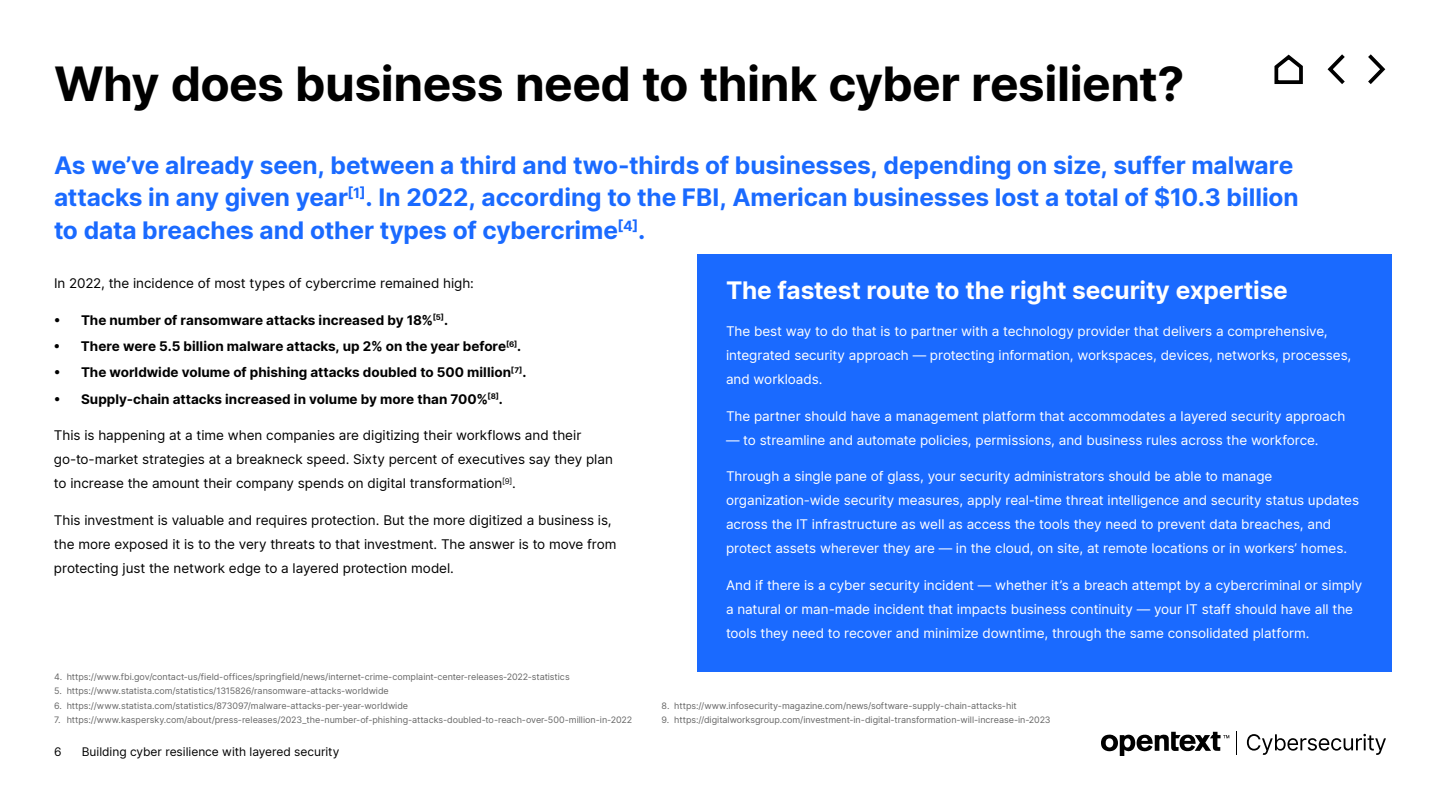
<style>
.page{position:relative;width:1440px;height:810px;background:#fff}
.page>*{position:absolute;margin:0;border:0;box-sizing:border-box;transform-origin:0 0}
.t1{font:700 48px "Inter";letter-spacing:-.015em;color:#000}
.t2{font:700 24.45px/32.6px "Inter";letter-spacing:-.005em;color:#1a6aff}
.t3{font:700 24.45px "Inter";letter-spacing:-.005em;color:#fff}
.t4{font:13.5px/24px "Inter";letter-spacing:-.005em;color:#fff}
.t5{font:13.5px/24px "Inter";letter-spacing:-.005em;color:#000}
.t6{font:700 13.5px "Inter";color:#000}
.t7{font:12px "Inter";letter-spacing:-.005em;color:#000}
.t8{font:9px "Inter";letter-spacing:-.005em;color:#666}
</style>
<div class="page">
<svg style="left:1101px;top:732px;width:128px;height:24px"></svg>
<svg style="left:1247px;top:734px;width:139px;height:21px"></svg>
<svg style="left:1236px;top:732px;width:1px;height:23px"></svg>
<div style="left:698px;top:254px;width:694px;height:417px;background:#1a6aff"></div>
<svg style="left:1274px;top:54px;width:29px;height:30px"></svg>
<svg style="left:1368px;top:54px;width:18px;height:30px"></svg>
<svg style="left:1327px;top:54px;width:18px;height:30px"></svg>
<h1 class="t1" style="left:54px;top:48px;width:1132px">Why does business need to think cyber resilient?</h1>
<p class="t2" style="left:54px;top:148px;width:1246px">As we’ve already seen, between a third and two-thirds of businesses, depending on size, suffer malware attacks in any given year<sup>[1]</sup>. In 2022, according to the FBI, American businesses lost a total of $10.3 billion to data breaches and other types of cybercrime<sup>[4]</sup>.</p>
<p class="t5" style="left:54px;top:271px;width:421px">In 2022, the incidence of most types of cybercrime remained high:</p>
<p class="t6" style="left:54px;top:310px;width:396px">• The number of ransomware attacks increased by 18%<sup>[5]</sup>.</p>
<p class="t6" style="left:54px;top:336px;width:469px">• There were 5.5 billion malware attacks, up 2% on the year before<sup>[6]</sup>.</p>
<p class="t6" style="left:54px;top:363px;width:474px">• The worldwide volume of phishing attacks doubled to 500 million<sup>[7]</sup>.</p>
<p class="t6" style="left:54px;top:389px;width:450px">• Supply-chain attacks increased in volume by more than 700%<sup>[8]</sup>.</p>
<p class="t5" style="left:54px;top:423px;width:560px">This is happening at a time when companies are digitizing their workflows and their go-to-market strategies at a breakneck speed. Sixty percent of executives say they plan to increase the amount their company spends on digital transformation<sup>[9]</sup>.</p>
<p class="t5" style="left:54px;top:508px;width:564px">This investment is valuable and requires protection. But the more digitized a business is, the more exposed it is to the very threats to that investment. The answer is to move from protecting just the network edge to a layered protection model.</p>
<p class="t8" style="left:54px;top:671px;width:517px">4. https://www.fbi.gov/contact-us/field-offices/springfield/news/internet-crime-complaint-center-releases-2022-statistics</p>
<p class="t8" style="left:54px;top:685px;width:336px">5. https://www.statista.com/statistics/1315826/ransomware-attacks-worldwide</p>
<p class="t8" style="left:54px;top:699px;width:356px">6. https://www.statista.com/statistics/873097/malware-attacks-per-year-worldwide</p>
<p class="t8" style="left:54px;top:713px;width:580px">7. https://www.kaspersky.com/about/press-releases/2023_the-number-of-phishing-attacks-doubled-to-reach-over-500-million-in-2022</p>
<p class="t7" style="left:54px;top:743px;width:9px">6</p>
<p class="t7" style="left:82px;top:743px;width:259px">Building cyber resilience with layered security</p>
<h2 class="t3" style="left:726px;top:272px;width:563px">The fastest route to the right security expertise</h2>
<p class="t4" style="left:726px;top:319px;width:627px">The best way to do that is to partner with a technology provider that delivers a comprehensive, integrated security approach — protecting information, workspaces, devices, networks, processes, and workloads.</p>
<p class="t4" style="left:726px;top:404px;width:621px">The partner should have a management platform that accommodates a layered security approach</p>
<p class="t4" style="left:726px;top:428px;width:594px">— to streamline and automate policies, permissions, and business rules across the workforce.</p>
<p class="t4" style="left:726px;top:464px;width:635px">Through a single pane of glass, your security administrators should be able to manage organization-wide security measures, apply real-time threat intelligence and security status updates across the IT infrastructure as well as access the tools they need to prevent data breaches, and protect assets wherever they are — in the cloud, on site, at remote locations or in workers’ homes.</p>
<p class="t4" style="left:726px;top:573px;width:638px">And if there is a cyber security incident — whether it’s a breach attempt by a cybercriminal or simply a natural or man-made incident that impacts business continuity — your IT staff should have all the tools they need to recover and minimize downtime, through the same consolidated platform.</p>
<p class="t8" style="left:662px;top:699px;width:357px">8. https://www.infosecurity-magazine.com/news/software-supply-chain-attacks-hit</p>
<p class="t8" style="left:662px;top:713px;width:391px">9. https://digitalworksgroup.com/investment-in-digital-transformation-will-increase-in-2023</p>
</div>
